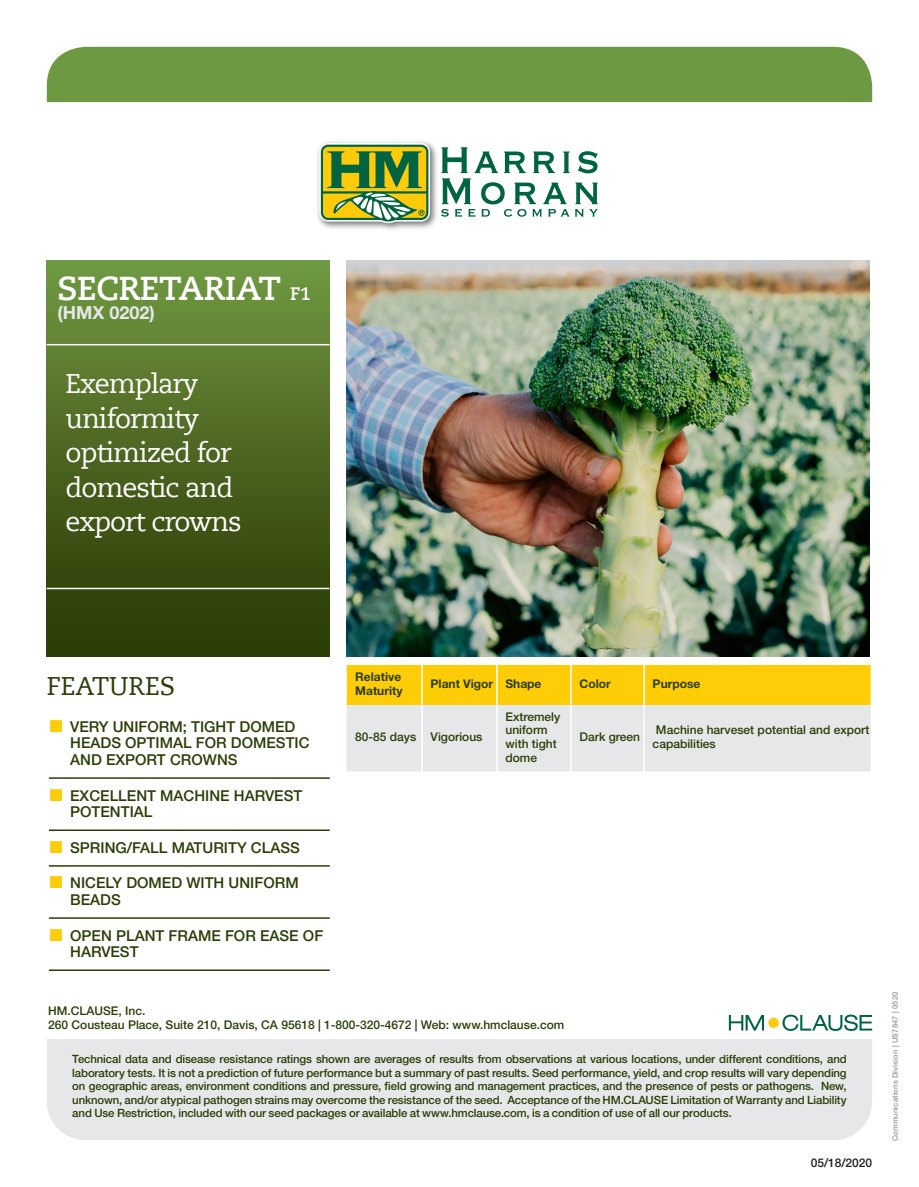
<style>
.page{position:relative;width:919px;height:1187px;background:#fff}
.page>*{position:absolute;margin:0;border:0;box-sizing:border-box;transform-origin:0 0}
.Titre_niveau_1{font:700 33px "Caecilia LT";letter-spacing:-.01em;color:#fff}
.Titre_niveau_2{font:27px/34.5px "Caecilia LT";letter-spacing:-.04em;color:#fff}
.TITRE_Caractéristiqu{font:25.5px "Caecilia LT";color:#2b3e07}
.TX_Tableau_Bold{font:700 18px "Helvetica Neue LT Std";color:#e6e7e9}
.t1{font:500 15px/16.5px "Helvetica Neue LT Std";color:#2b3e07}
.TX_Tableau_Bold-2{font:500 12px/13.5px "Helvetica Neue LT Std";color:#2b3e07}
.TX_Coordonnées{font:500 12px "Helvetica Neue LT Std";color:#2b3e07}
.TX_Tableau_Bold-3{font:700 12px/13.5px "Helvetica Neue LT Std";color:#2b3e07}
.TX_Tableau_Bold-4{font:500 12px "Helvetica Neue LT Std";letter-spacing:-.005em;color:#231f20}
.TX_Mentions_légales{font:500 11.4px/13.5px "Helvetica Neue LT Std";letter-spacing:-.01em;color:#2b3e07;text-align:justify}
.TX_Tableau_Bold-5{font:500 7.5px "Helvetica Neue LT Std";letter-spacing:.02em;color:#939598}
.s1{font-size:18px}
</style>
<div class="page">
<div style="left:47px;top:1039px;width:825px;height:101px;background:#e6e7e9"></div>
<div style="left:47px;top:47px;width:825px;height:55px;background:#6d9942"></div>
<div style="left:47px;top:261px;width:283px;height:395px;background:linear-gradient(to bottom,#729842,#283602)"></div>
<svg style="left:347px;top:665px;width:523px;height:106px;background:#efdd94"></svg>
<hr style="left:421px;top:665px;width:2px;height:40px;background:#fff">
<hr style="left:496px;top:665px;width:1px;height:40px;background:#fff">
<hr style="left:570px;top:665px;width:1px;height:40px;background:#fff">
<hr style="left:643px;top:665px;width:1px;height:40px;background:#fff">
<hr style="left:421px;top:705px;width:2px;height:66px;background:#fff">
<hr style="left:496px;top:705px;width:1px;height:66px;background:#fff">
<hr style="left:570px;top:705px;width:1px;height:66px;background:#fff">
<hr style="left:643px;top:705px;width:1px;height:66px;background:#fff">
<hr style="left:49px;top:777px;width:281px;height:1px;background:#2b3e07">
<hr style="left:49px;top:829px;width:281px;height:2px;background:#2b3e07">
<hr style="left:49px;top:865px;width:281px;height:1px;background:#2b3e07">
<hr style="left:49px;top:917px;width:281px;height:1px;background:#2b3e07">
<hr style="left:49px;top:969px;width:281px;height:1px;background:#2b3e07">
<img style="left:317px;top:141px;width:120px;height:89px">
<svg style="left:319px;top:143px;width:111px;height:80px;background:#91a543"></svg>
<svg style="left:578px;top:151px;width:19px;height:22px"></svg>
<svg style="left:441px;top:147px;width:128px;height:70px"></svg>
<svg style="left:575px;top:182px;width:22px;height:34px"></svg>
<svg style="left:728px;top:1015px;width:36px;height:15px"></svg>
<svg style="left:782px;top:1014px;width:90px;height:16px"></svg>
<div style="left:768px;top:1017px;width:10px;height:10px;background:#feca0a;border-radius:50%"></div>
<hr style="left:47px;top:344px;width:282px;height:1px;background:#fff">
<hr style="left:47px;top:587px;width:282px;height:2px;background:#fff">
<img style="left:347px;top:261px;width:522px;height:395px">
<p class="Titre_niveau_1" style="left:57px;top:269px;width:255px">SECRETARIAT <span class="s1">F1</span></p>
<p class="TX_Tableau_Bold" style="left:57px;top:301px;width:99px">(HMX 0202)</p>
<p class="Titre_niveau_2" style="left:66px;top:367px;width:178px">Exemplary uniformity optimized for domestic and export crowns</p>
<p class="TITRE_Caractéristiqu" style="left:47px;top:671px;width:130px">FEATURES</p>
<p class="TX_Tableau_Bold-3" style="left:355px;top:670px;width:49px">Relative<br>Maturity</p>
<p class="TX_Tableau_Bold-3" style="left:430px;top:676px;width:64px">Plant Vigor</p>
<p class="TX_Tableau_Bold-3" style="left:505px;top:676px;width:38px">Shape</p>
<p class="TX_Tableau_Bold-3" style="left:579px;top:676px;width:33px">Color</p>
<p class="TX_Tableau_Bold-3" style="left:652px;top:676px;width:49px">Purpose</p>
<p class="TX_Tableau_Bold-2" style="left:355px;top:730px;width:63px">80-85 days</p>
<p class="TX_Tableau_Bold-2" style="left:430px;top:730px;width:53px">Vigorious</p>
<p class="TX_Tableau_Bold-2" style="left:505px;top:709px;width:56px">Extremely uniform with tight dome</p>
<p class="t1" style="left:70px;top:718px;width:241px">VERY UNIFORM; TIGHT DOMED<br>HEADS OPTIMAL FOR DOMESTIC<br>AND EXPORT CROWNS</p>
<p class="t1" style="left:70px;top:786px;width:233px">EXCELLENT MACHINE HARVEST<br>POTENTIAL</p>
<p class="t1" style="left:70px;top:838px;width:231px">SPRING/FALL MATURITY CLASS</p>
<p class="t1" style="left:70px;top:874px;width:230px">NICELY DOMED WITH UNIFORM<br>BEADS</p>
<p class="t1" style="left:70px;top:926px;width:254px">OPEN PLANT FRAME FOR EASE OF<br>HARVEST</p>
<p class="TX_Tableau_Bold-2" style="left:579px;top:730px;width:62px">Dark green</p>
<p class="TX_Tableau_Bold-2" style="left:652px;top:723px;width:218px">Machine harveset potential and export capabilities</p>
<p class="TX_Coordonnées" style="left:48px;top:1003px;width:99px">HM.CLAUSE, Inc.</p>
<p class="TX_Coordonnées" style="left:48px;top:1017px;width:517px">260 Cousteau Place, Suite 210, Davis, CA 95618 | 1-800-320-4672 | Web: www.hmclause.com</p>
<p class="TX_Mentions_légales" style="left:72px;top:1052px;width:775px">Technical data and disease resistance ratings shown are averages of results from observations at various locations, under different conditions, and laboratory tests. It is not a prediction of future performance but a summary of past results. Seed performance, yield, and crop results will vary depending on geographic areas, environment conditions and pressure, field growing and management practices, and the presence of pests or pathogens. New, unknown, and/or atypical pathogen strains may overcome the resistance of the seed. Acceptance of the HM.CLAUSE Limitation of Warranty and Liability and Use Restriction, included with our seed packages or available at www.hmclause.com, is a condition of use of all our products.</p>
<p class="TX_Tableau_Bold-4" style="left:810px;top:1155px;width:63px">05/18/2020</p>
<p class="TX_Tableau_Bold-5" style="left:890px;top:1140px;width:151px;rotate:-90deg">Communications Division | US7847 | 0520</p>
</div>
